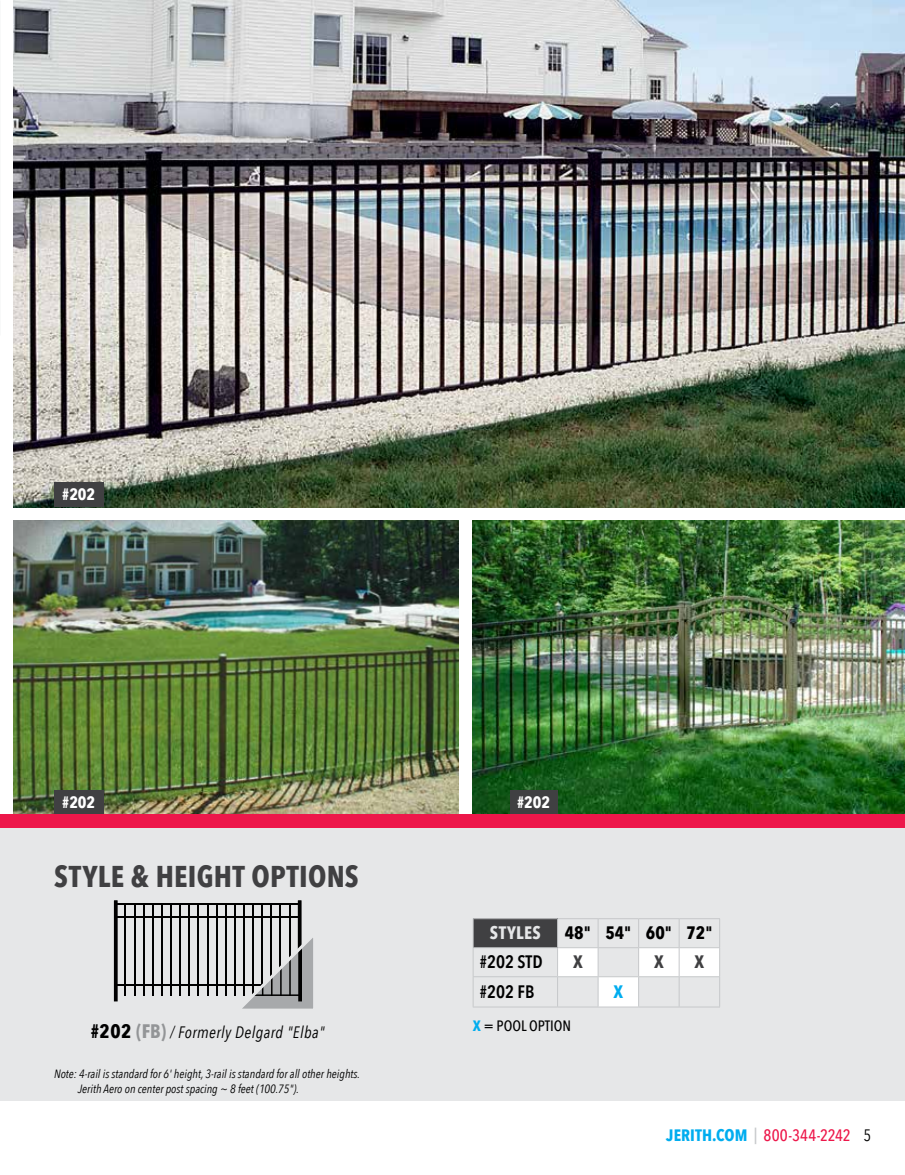
<style>
.page{position:relative;width:905px;height:1175px;background:#fff}
.page>*{position:absolute;margin:0;border:0;box-sizing:border-box;transform-origin:0 0}
.t1{font:700 30px "Avenir Next Condensed";letter-spacing:.01em;color:#404042}
.t2{font:600 18px "Avenir Next Condensed";color:#000}
.t3{font:700 18px "Avenir Next Condensed";color:#000}
.t4{font:700 18px "Avenir Next Condensed";letter-spacing:.025em;color:#e6e7e8}
.t5{font:700 18px "Avenir Next Condensed";color:#404042}
.t6{font:700 18px "Avenir Next Condensed";color:#00adef}
.t7{font:italic 16.5px "Avenir Next Condensed";letter-spacing:.025em;color:#000}
.t8{font:500 16.5px "Avenir Next Condensed";letter-spacing:.01em;color:#ed174a}
.t9{font:700 16.5px "Avenir Next Condensed";color:#fff}
.t10{font:500 15px "Avenir Next Condensed";color:#000}
.t11{font:italic 12px/15px "Avenir Next Condensed";color:#000}
.s1{font-weight:700;font-style:normal;font-size:19.5px}
.s2{font-weight:700;font-style:normal;font-size:19.5px;color:#939597}
.s3{font-weight:700;color:#00adef}
.s4{color:#c6c8ca}
.s5{font-weight:400;color:#000}
</style>
<div class="page">
<img style="left:472px;top:520px;width:432px;height:294px">
<div style="left:0;top:827px;width:904px;height:273px;background:#e6e7e8"></div>
<img style="left:14px;top:0;width:890px;height:507px">
<div style="left:54px;top:482px;width:49px;height:25px;background:#404042"></div>
<img style="left:14px;top:521px;width:444px;height:293px">
<div style="left:54px;top:790px;width:49px;height:26px;background:#404042"></div>
<div style="left:510px;top:790px;width:47px;height:26px;background:#404042"></div>
<div style="left:473px;top:918px;width:84px;height:29px;background:#404042"></div>
<hr style="left:472px;top:947px;width:85px;height:1px;background:#c6c8ca">
<hr style="left:472px;top:976px;width:85px;height:1px;background:#c6c8ca">
<hr style="left:472px;top:1006px;width:85px;height:1px;background:#c6c8ca">
<hr style="left:472px;top:918px;width:85px;height:1px;background:#c6c8ca">
<hr style="left:557px;top:918px;width:41px;height:1px;background:#c6c8ca">
<hr style="left:598px;top:918px;width:40px;height:1px;background:#c6c8ca">
<hr style="left:638px;top:918px;width:41px;height:1px;background:#c6c8ca">
<hr style="left:679px;top:918px;width:41px;height:1px;background:#c6c8ca">
<svg style="left:472px;top:919px;width:1px;height:87px"></svg>
<svg style="left:557px;top:919px;width:163px;height:88px"></svg>
<hr style="left:216px;top:904px;width:1px;height:92px;background:#000">
<hr style="left:125px;top:904px;width:1px;height:92px;background:#000">
<hr style="left:134px;top:904px;width:1px;height:92px;background:#000">
<hr style="left:143px;top:904px;width:1px;height:92px;background:#000">
<hr style="left:152px;top:904px;width:1px;height:92px;background:#000">
<hr style="left:161px;top:904px;width:2px;height:92px;background:#000">
<hr style="left:170px;top:904px;width:2px;height:92px;background:#000">
<hr style="left:179px;top:904px;width:2px;height:92px;background:#000">
<hr style="left:188px;top:904px;width:2px;height:92px;background:#000">
<hr style="left:198px;top:904px;width:1px;height:92px;background:#000">
<hr style="left:207px;top:904px;width:1px;height:92px;background:#000">
<hr style="left:225px;top:904px;width:1px;height:92px;background:#000">
<hr style="left:116px;top:916px;width:183px;height:2px;background:#000">
<hr style="left:116px;top:903px;width:183px;height:1px;background:#000">
<hr style="left:116px;top:984px;width:183px;height:2px;background:#000">
<svg style="left:114px;top:900px;width:4px;height:101px"></svg>
<svg style="left:234px;top:900px;width:79px;height:109px"></svg>
<div style="left:0;top:814px;width:904px;height:14px;background:#ed174a"></div>
<h3 class="t9" style="left:62px;top:484px;width:35px">#202</h3>
<h3 class="t9" style="left:62px;top:792px;width:35px">#202</h3>
<h3 class="t9" style="left:517px;top:792px;width:35px">#202</h3>
<h1 class="t1" style="left:54px;top:858px;width:306px">STYLE &amp; HEIGHT OPTIONS</h1>
<h3 class="t7" style="left:91px;top:1022px;width:235px"><span class="s1">#202</span> <span class="s2">(FB)</span> / Formerly Delgard "Elba"</h3>
<p class="t11" style="left:78px;top:1066px;width:284px;text-indent:-24px">Note: 4-rail is standard for 6' height, 3-rail is standard for all other heights.<br>Jerith Aero on center post spacing ~ 8 feet (100.75").</p>
<h2 class="t4" style="left:490px;top:922px;width:53px">STYLES</h2>
<h2 class="t3" style="left:565px;top:922px;width:149px">48" 54" 60" 72"</h2>
<h2 class="t2" style="left:480px;top:946px;width:64px">#202 STD</h2>
<h2 class="t5" style="left:573px;top:951px;width:11px">X</h2>
<h2 class="t5" style="left:654px;top:951px;width:11px">X</h2>
<h2 class="t5" style="left:694px;top:951px;width:11px">X</h2>
<h2 class="t2" style="left:480px;top:976px;width:56px">#202 FB</h2>
<h2 class="t6" style="left:613px;top:980px;width:11px">X</h2>
<p class="t10" style="left:472px;top:1017px;width:100px"><span class="s3">X</span> = POOL OPTION</p>
<h3 class="t8" style="left:666px;top:1125px;width:206px"><span class="s3">JERITH.COM</span> <span class="s4">|</span> 800-344-2242 <span class="s5">5</span></h3>
</div>
